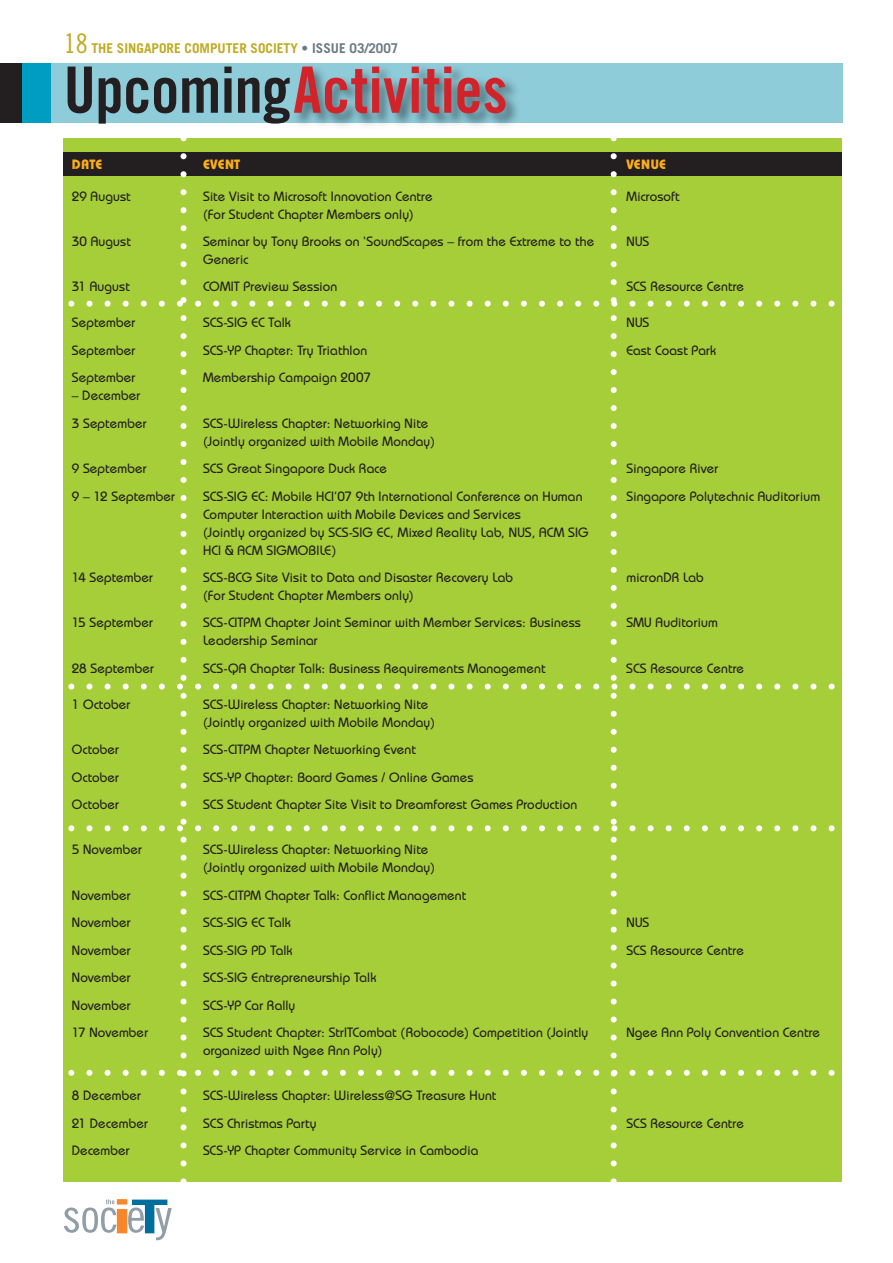
<style>
.page{position:relative;width:893px;height:1263px;background:#fff}
.page>*{position:absolute;margin:0;border:0;box-sizing:border-box;transform-origin:0 0}
.t1{font:64.05px "Trade Gothic Bold Cond Twenty";color:#d2232a}
.t2{font:500 13.5px/18px "Bauhaus";letter-spacing:.01em;color:#231f20}
.t3{font:700 13.5px "Trade Gothic";color:#bfab24}
.t4{font:700 13.5px "Bauhaus";letter-spacing:.02em;color:#fcaf17}
.s1{font-family:"Trade Gothic Cond Eighteen";font-weight:400;font-size:27px}
.s2{color:#6b7a83}
.s3{color:#231f20}
</style>
<div class="page">
<svg style="left:64px;top:1199px;width:108px;height:41px"></svg>
<div style="left:0;top:64px;width:842px;height:59px;background:#8fccda"></div>
<div style="left:0;top:64px;width:51px;height:59px;background:#009dc3"></div>
<div style="left:0;top:64px;width:21px;height:59px;background:#231f20"></div>
<img style="left:293px;top:65px;width:227px;height:58px">
<div style="left:63px;top:138px;width:779px;height:1044px;background:#a6ce38"></div>
<p class="t3" style="left:64px;top:43px;width:336px"><span class="s1">18</span> THE SINGAPORE COMPUTER SOCIETY <span class="s2">• ISSUE 03/2007</span></p>
<h1 class="t1" style="left:64px;top:67px;width:445px"><span class="s3">Upcoming</span>Activities</h1>
<p class="t4" style="left:72px;top:159px;width:32px">DATE</p>
<p class="t4" style="left:203px;top:159px;width:39px">EVENT</p>
<p class="t4" style="left:626px;top:159px;width:41px">VENUE</p>
<p class="t2" style="left:72px;top:188px;width:60px">29 August</p>
<p class="t2" style="left:203px;top:188px;width:231px">Site Visit to Microsoft Innovation Centre (For Student Chapter Members only)</p>
<p class="t2" style="left:626px;top:188px;width:55px">Microsoft</p>
<p class="t2" style="left:72px;top:234px;width:60px">30 August</p>
<p class="t2" style="left:203px;top:234px;width:393px">Seminar by Tony Brooks on ‘SoundScapes – from the Extreme to the<br>Generic</p>
<p class="t2" style="left:626px;top:234px;width:24px">NUS</p>
<p class="t2" style="left:72px;top:279px;width:60px">31 August</p>
<p class="t2" style="left:203px;top:279px;width:136px">COMIT Preview Session</p>
<p class="t2" style="left:626px;top:279px;width:119px">SCS Resource Centre</p>
<p class="t2" style="left:72px;top:315px;width:65px">September</p>
<p class="t2" style="left:203px;top:315px;width:89px">SCS-SIG EC Talk</p>
<p class="t2" style="left:626px;top:315px;width:24px">NUS</p>
<p class="t2" style="left:72px;top:343px;width:65px">September</p>
<p class="t2" style="left:203px;top:343px;width:166px">SCS-YP Chapter: Try Triathlon</p>
<p class="t2" style="left:626px;top:343px;width:91px">East Coast Park</p>
<p class="t2" style="left:72px;top:370px;width:65px">September</p>
<p class="t2" style="left:72px;top:388px;width:70px">– December</p>
<p class="t2" style="left:203px;top:370px;width:169px">Membership Campaign 2007</p>
<p class="t2" style="left:72px;top:415px;width:76px">3 September</p>
<p class="t2" style="left:203px;top:415px;width:234px">SCS-Wireless Chapter: Networking Nite (Jointly organized with Mobile Monday)</p>
<p class="t2" style="left:72px;top:461px;width:76px">9 September</p>
<p class="t2" style="left:203px;top:461px;width:186px">SCS Great Singapore Duck Race</p>
<p class="t2" style="left:626px;top:461px;width:94px">Singapore River</p>
<p class="t2" style="left:72px;top:488px;width:105px">9 – 12 September</p>
<p class="t2" style="left:203px;top:488px;width:387px">SCS-SIG EC: Mobile HCI’07 9th International Conference on Human Computer Interaction with Mobile Devices and Services<br>(Jointly organized by SCS-SIG EC, Mixed Reality Lab, NUS, ACM SIG HCI &amp; ACM SIGMOBILE)</p>
<p class="t2" style="left:626px;top:488px;width:195px">Singapore Polytechnic Auditorium</p>
<p class="t2" style="left:72px;top:570px;width:83px">14 September</p>
<p class="t2" style="left:203px;top:570px;width:311px">SCS-BCG Site Visit to Data and Disaster Recovery Lab (For Student Chapter Members only)</p>
<p class="t2" style="left:626px;top:570px;width:79px">micronDR Lab</p>
<p class="t2" style="left:72px;top:615px;width:83px">15 September</p>
<p class="t2" style="left:203px;top:615px;width:379px">SCS-CITPM Chapter Joint Seminar with Member Services: Business<br>Leadership Seminar</p>
<p class="t2" style="left:626px;top:615px;width:93px">SMU Auditorium</p>
<p class="t2" style="left:72px;top:661px;width:84px">28 September</p>
<p class="t2" style="left:203px;top:661px;width:344px">SCS-QA Chapter Talk: Business Requirements Management</p>
<p class="t2" style="left:626px;top:661px;width:119px">SCS Resource Centre</p>
<p class="t2" style="left:72px;top:696px;width:60px">1 October</p>
<p class="t2" style="left:203px;top:696px;width:234px">SCS-Wireless Chapter: Networking Nite (Jointly organized with Mobile Monday)</p>
<p class="t2" style="left:72px;top:742px;width:49px">October</p>
<p class="t2" style="left:203px;top:742px;width:214px">SCS-CITPM Chapter Networking Event</p>
<p class="t2" style="left:72px;top:769px;width:49px">October</p>
<p class="t2" style="left:203px;top:769px;width:272px">SCS-YP Chapter: Board Games / Online Games</p>
<p class="t2" style="left:72px;top:797px;width:49px">October</p>
<p class="t2" style="left:203px;top:797px;width:376px">SCS Student Chapter Site Visit to Dreamforest Games Production</p>
<p class="t2" style="left:72px;top:842px;width:72px">5 November</p>
<p class="t2" style="left:203px;top:842px;width:234px">SCS-Wireless Chapter: Networking Nite (Jointly organized with Mobile Monday)</p>
<p class="t2" style="left:72px;top:888px;width:60px">November</p>
<p class="t2" style="left:203px;top:888px;width:265px">SCS-CITPM Chapter Talk: Conflict Management</p>
<p class="t2" style="left:72px;top:915px;width:60px">November</p>
<p class="t2" style="left:203px;top:915px;width:89px">SCS-SIG EC Talk</p>
<p class="t2" style="left:626px;top:915px;width:24px">NUS</p>
<p class="t2" style="left:72px;top:943px;width:60px">November</p>
<p class="t2" style="left:203px;top:943px;width:91px">SCS-SIG PD Talk</p>
<p class="t2" style="left:626px;top:943px;width:119px">SCS Resource Centre</p>
<p class="t2" style="left:72px;top:970px;width:60px">November</p>
<p class="t2" style="left:203px;top:970px;width:175px">SCS-SIG Entrepreneurship Talk</p>
<p class="t2" style="left:72px;top:997px;width:60px">November</p>
<p class="t2" style="left:203px;top:997px;width:94px">SCS-YP Car Rally</p>
<p class="t2" style="left:72px;top:1025px;width:78px">17 November</p>
<p class="t2" style="left:203px;top:1025px;width:387px">SCS Student Chapter: StrITCombat (Robocode) Competition (Jointly organized with Ngee Ann Poly)</p>
<p class="t2" style="left:626px;top:1025px;width:195px">Ngee Ann Poly Convention Centre</p>
<p class="t2" style="left:72px;top:1088px;width:71px">8 December</p>
<p class="t2" style="left:203px;top:1088px;width:295px">SCS-Wireless Chapter: Wireless@SG Treasure Hunt</p>
<p class="t2" style="left:72px;top:1116px;width:78px">21 December</p>
<p class="t2" style="left:203px;top:1116px;width:115px">SCS Christmas Party</p>
<p class="t2" style="left:626px;top:1116px;width:119px">SCS Resource Centre</p>
<p class="t2" style="left:72px;top:1143px;width:59px">December</p>
<p class="t2" style="left:203px;top:1143px;width:277px">SCS-YP Chapter Community Service in Cambodia</p>
</div>
